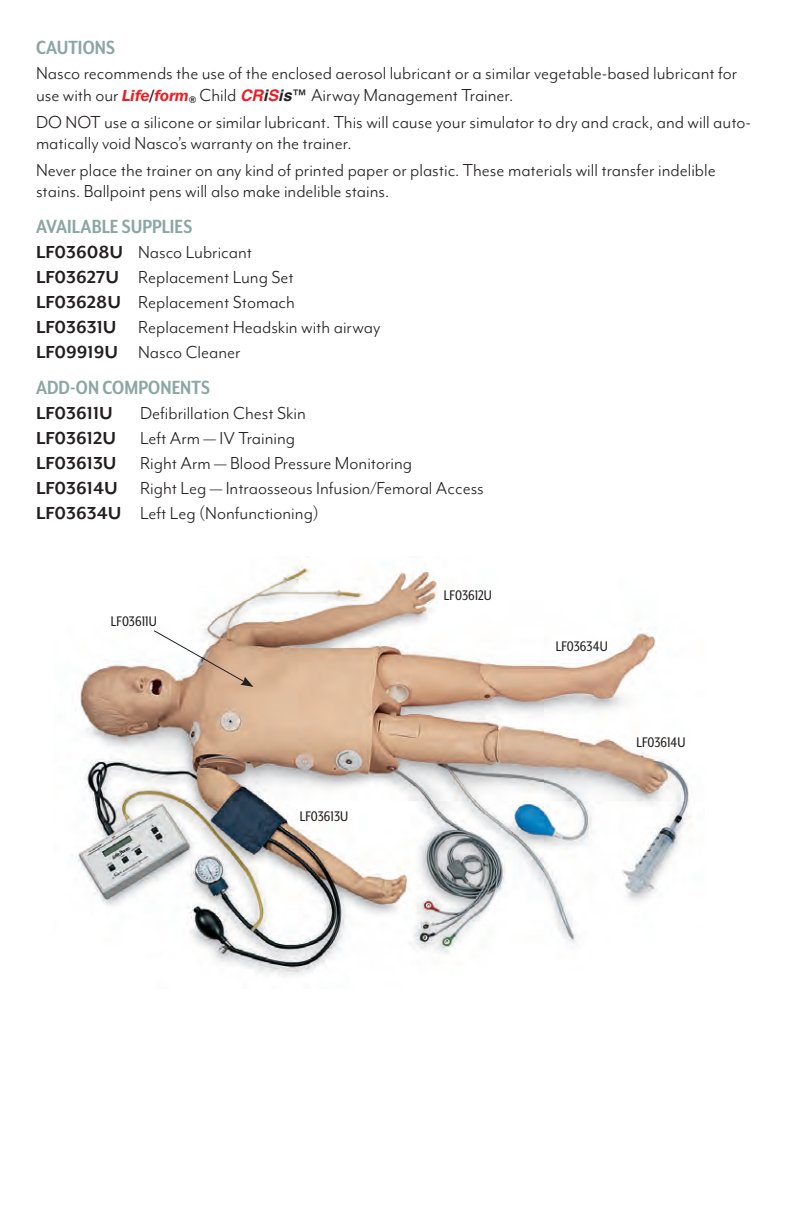
<style>
.page{position:relative;width:792px;height:1224px;background:#fff}
.page>*{position:absolute;margin:0;border:0;box-sizing:border-box;transform-origin:0 0}
.t1{font:700 22px "Mr Eaves XL Mod Nar OT";letter-spacing:.005em;color:#8ba7a1}
.t2{font:20px/25px "Mr Eaves Mod OT";color:#231f20}
.t3{font:700 20px "Mr Eaves Mod OT";color:#231f20}
.t4{font:16px "Mr Eaves XL Mod Nar OT";color:#231f20}
.s1{font-family:"Franklin Gothic IT Cby BT";font-weight:600;font-style:italic;font-size:16px;color:#ee1d23}
.s2{font-family:"Franklin Gothic IT Cby BT";font-weight:600;font-style:italic;font-size:16px}
.s3{font-family:"Helvetica";font-weight:700;font-style:italic;font-size:16px;color:#ee1d23}
.s4{font-family:"Helvetica";font-weight:700;font-style:italic;font-size:16px}
.s5{font-family:"Helvetica";font-size:16px}
.s6{font-weight:700}
</style>
<div class="page">
<img style="left:72px;top:564px;width:618px;height:412px">
<svg style="left:153px;top:629px;width:100px;height:58px"></svg>
<p class="t1" style="left:36px;top:36px;width:80px">CAUTIONS</p>
<p class="t2" style="left:36px;top:62px;width:703px;line-height:22px">Nasco recommends the use of the enclosed aerosol lubricant or a similar vegetable-based lubricant for use with our <span class="s1">Life</span><span class="s2">/</span><span class="s1">form</span><sub>®</sub> Child <span class="s3">CR</span><span class="s4">i</span><span class="s3">S</span><span class="s4">is</span><span class="s5">™</span> Airway Management Trainer.</p>
<p class="t2" style="left:36px;top:111px;width:717px;line-height:21px">DO NOT use a silicone or similar lubricant. This will cause your simulator to dry and crack, and will auto&shy;matically void Nasco’s warranty on the trainer.</p>
<p class="t2" style="left:36px;top:159px;width:681px;line-height:21px">Never place the trainer on any kind of printed paper or plastic. These materials will transfer indelible stains. Ballpoint pens will also make indelible stains.</p>
<p class="t1" style="left:36px;top:215px;width:158px">AVAILABLE SUPPLIES</p>
<p class="t2" style="left:36px;top:239px;width:346px"><span class="s6">LF03608U</span> Nasco Lubricant<br><span class="s6">LF03627U</span> Replacement Lung Set<br><span class="s6">LF03628U</span> Replacement Stomach<br><span class="s6">LF03631U</span> Replacement Headskin with airway<br><span class="s6">LF09919U</span> Nasco Cleaner</p>
<p class="t1" style="left:36px;top:376px;width:175px">ADD-ON COMPONENTS</p>
<p class="t3" style="left:36px;top:402px;width:78px">LF03611U</p>
<p class="t2" style="left:36px;top:400px;width:449px;text-indent:104px">Defibrillation Chest Skin<br><span class="s6">LF03612U</span> Left Arm — IV Training<br><span class="s6">LF03613U</span> Right Arm — Blood Pressure Monitoring <span class="s6">LF03614U</span> Right Leg — Intraosseous Infusion/Femoral Access <span class="s6">LF03634U</span> Left Leg (Nonfunctioning)</p>
<p class="t4" style="left:111px;top:613px;width:47px">LF03611U</p>
<p class="t4" style="left:300px;top:808px;width:50px">LF03613U</p>
<p class="t4" style="left:444px;top:588px;width:50px">LF03612U</p>
<p class="t4" style="left:556px;top:638px;width:54px">LF03634U</p>
<p class="t4" style="left:636px;top:734px;width:51px">LF03614U</p>
</div>
